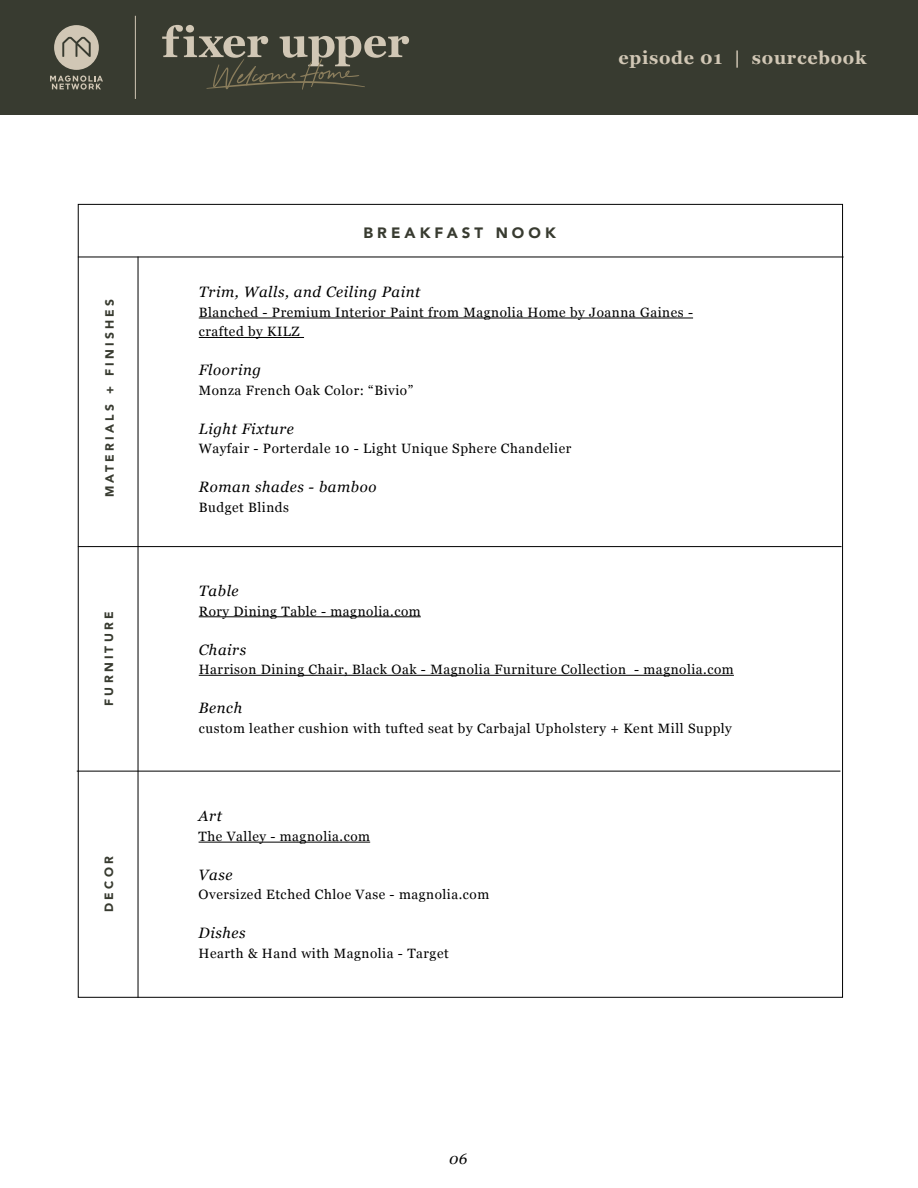
<style>
.page{position:relative;width:918px;height:1188px;background:#fff}
.page>*{position:absolute;margin:0;border:0;box-sizing:border-box;transform-origin:0 0}
.t1{font:700 18px "Georgia";letter-spacing:.04em;color:#d1c7b5}
.t2{font:italic 15px "Georgia";letter-spacing:.04em;color:#000}
.t3{font:900 15px "Avenir";letter-spacing:.27em;color:#383b30}
.t4{font:13.5px/19.5px "Georgia";letter-spacing:.04em;color:#000}
.t5{font:900 12px "Avenir";letter-spacing:.27em;color:#383b30}
</style>
<div class="page">
<hr style="left:78px;top:257px;width:766px;height:1px;background:#000">
<hr style="left:78px;top:546px;width:764px;height:1px;background:#000">
<hr style="left:77px;top:771px;width:763px;height:1px;background:#000">
<hr style="left:138px;top:257px;width:1px;height:741px;background:#000">
<hr style="left:199px;top:318px;width:494px;height:1px;background:#000">
<hr style="left:199px;top:337px;width:105px;height:1px;background:#000">
<hr style="left:199px;top:616px;width:222px;height:1px;background:#000">
<hr style="left:199px;top:675px;width:535px;height:1px;background:#000">
<hr style="left:199px;top:842px;width:171px;height:1px;background:#000">
<div style="left:0;top:0;width:918px;height:115px;background:#383b30"></div>
<svg style="left:50px;top:25px;width:53px;height:65px"></svg>
<svg style="left:162px;top:25px;width:247px;height:65px"></svg>
<hr style="left:135px;top:16px;width:1px;height:83px;background:#d1c7b5">
<p class="t5" style="left:100px;top:497px;width:200px;rotate:-90deg">MATERIALS + FINISHES</p>
<p class="t5" style="left:99px;top:706px;width:96px;rotate:-90deg">FURNITURE</p>
<p class="t5" style="left:99px;top:912px;width:57px;rotate:-90deg">DECOR</p>
<h1 class="t1" style="left:618px;top:44px;width:249px">episode 01 | sourcebook</h1>
<p class="t3" style="left:364px;top:220px;width:194px">BREAKFAST NOOK</p>
<p class="t2" style="left:199px;top:281px;width:223px">Trim, Walls, and Ceiling Paint</p>
<p class="t4" style="left:199px;top:302px;width:496px">Blanched - Premium Interior Paint from Magnolia Home by Joanna Gaines - crafted by KILZ</p>
<p class="t2" style="left:199px;top:359px;width:64px">Flooring</p>
<p class="t4" style="left:199px;top:380px;width:216px">Monza French Oak Color: “Bivio”</p>
<p class="t2" style="left:199px;top:418px;width:97px">Light Fixture</p>
<p class="t4" style="left:199px;top:438px;width:374px">Wayfair - Porterdale 10 - Light Unique Sphere Chandelier</p>
<p class="t2" style="left:199px;top:476px;width:179px">Roman shades - bamboo</p>
<p class="t4" style="left:199px;top:497px;width:92px">Budget Blinds</p>
<p class="t2" style="left:199px;top:580px;width:41px">Table</p>
<p class="t4" style="left:199px;top:601px;width:224px">Rory Dining Table - magnolia.com</p>
<p class="t2" style="left:199px;top:639px;width:49px">Chairs</p>
<p class="t4" style="left:199px;top:659px;width:537px">Harrison Dining Chair, Black Oak - Magnolia Furniture Collection - magnolia.com</p>
<p class="t2" style="left:199px;top:697px;width:45px">Bench</p>
<p class="t4" style="left:199px;top:718px;width:535px">custom leather cushion with tufted seat by Carbajal Upholstery + Kent Mill Supply</p>
<p class="t2" style="left:199px;top:805px;width:25px">Art</p>
<p class="t4" style="left:199px;top:826px;width:173px">The Valley - magnolia.com</p>
<p class="t2" style="left:199px;top:864px;width:35px">Vase</p>
<p class="t4" style="left:199px;top:884px;width:292px">Oversized Etched Chloe Vase - magnolia.com</p>
<p class="t2" style="left:199px;top:922px;width:49px">Dishes</p>
<p class="t4" style="left:199px;top:943px;width:252px">Hearth &amp; Hand with Magnolia - Target</p>
<p class="t2" style="left:449px;top:1148px;width:20px">06</p>
</div>
